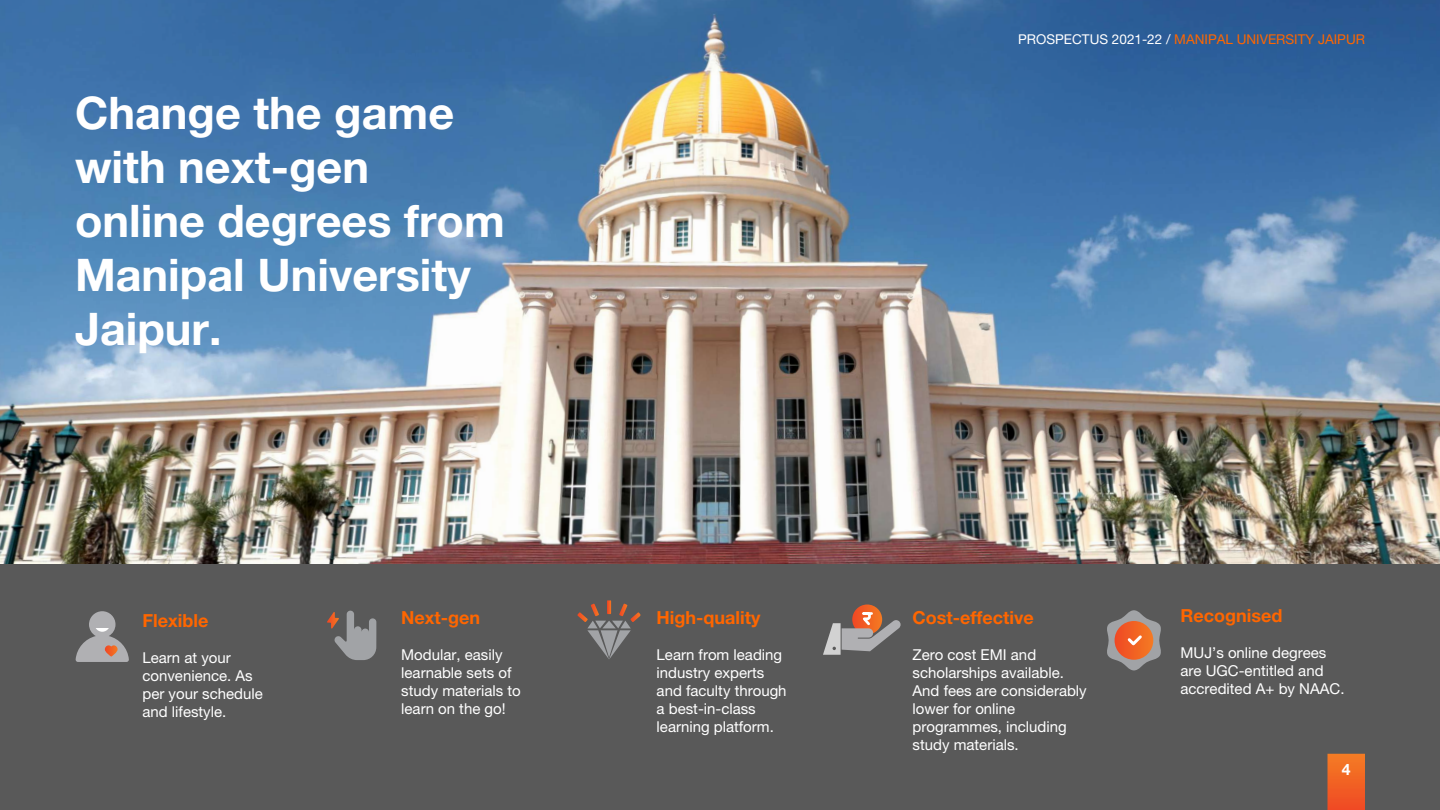
<style>
.page{position:relative;width:1440px;height:810px;background:#fff}
.page>*{position:absolute;margin:0;border:0;box-sizing:border-box;transform-origin:0 0}
.t1{font:700 45px/54px "Helvetica Neue LT Pro";color:#fff}
.t2{font:700 18px "Helvetica Neue LT Pro";color:#f60}
.t3{font:700 15.75px "Helvetica Neue LT Pro";color:#fff}
.t4{font:15px/18px "Helvetica Neue LT Pro";color:#fff}
.t5{font:13.5px "Helvetica Neue LT Pro";color:#f60}
.s1{color:#fff}
</style>
<div class="page">
<img style="left:0;top:0;width:1440px;height:564px">
<div style="left:0;top:564px;width:1440px;height:246px;background:#595959"></div>
<svg style="left:1328px;top:754px;width:37px;height:56px"></svg>
<svg style="left:1107px;top:610px;width:54px;height:60px"></svg>
<svg style="left:76px;top:611px;width:53px;height:51px"></svg>
<svg style="left:327px;top:611px;width:49px;height:49px"></svg>
<svg style="left:577px;top:600px;width:63px;height:59px"></svg>
<svg style="left:852px;top:604px;width:30px;height:30px"></svg>
<svg style="left:823px;top:611px;width:78px;height:44px"></svg>
<h1 class="t1" style="left:75px;top:85px;width:431px">Change the game with next-gen online degrees from<br>Manipal University<br>Jaipur.</h1>
<p class="t2" style="left:142px;top:610px;width:67px">Flexible</p>
<p class="t4" style="left:142px;top:649px;width:122px">Learn at your convenience. As per your schedule and lifestyle.</p>
<p class="t2" style="left:401px;top:607px;width:81px">Next-gen</p>
<p class="t4" style="left:401px;top:646px;width:121px">Modular, easily learnable sets of study materials to learn on the go!</p>
<p class="t5" style="left:1018px;top:31px;width:348px"><span class="s1">PROSPECTUS 2021-22 /</span> MANIPAL UNIVERSITY JAIPUR</p>
<p class="t2" style="left:657px;top:607px;width:105px">High-quality</p>
<p class="t4" style="left:657px;top:646px;width:132px">Learn from leading industry experts and faculty through a best-in-class learning platform.</p>
<p class="t2" style="left:913px;top:607px;width:123px">Cost-effective</p>
<p class="t4" style="left:913px;top:646px;width:176px">Zero cost EMI and scholarships available.<br>And fees are considerably lower for online programmes, including study materials.</p>
<p class="t2" style="left:1180px;top:604px;width:103px">Recognised</p>
<p class="t4" style="left:1180px;top:643px;width:166px">MUJ’s online degrees are UGC-entitled and accredited A+ by NAAC.</p>
<p class="t3" style="left:1342px;top:760px;width:10px">4</p>
</div>
